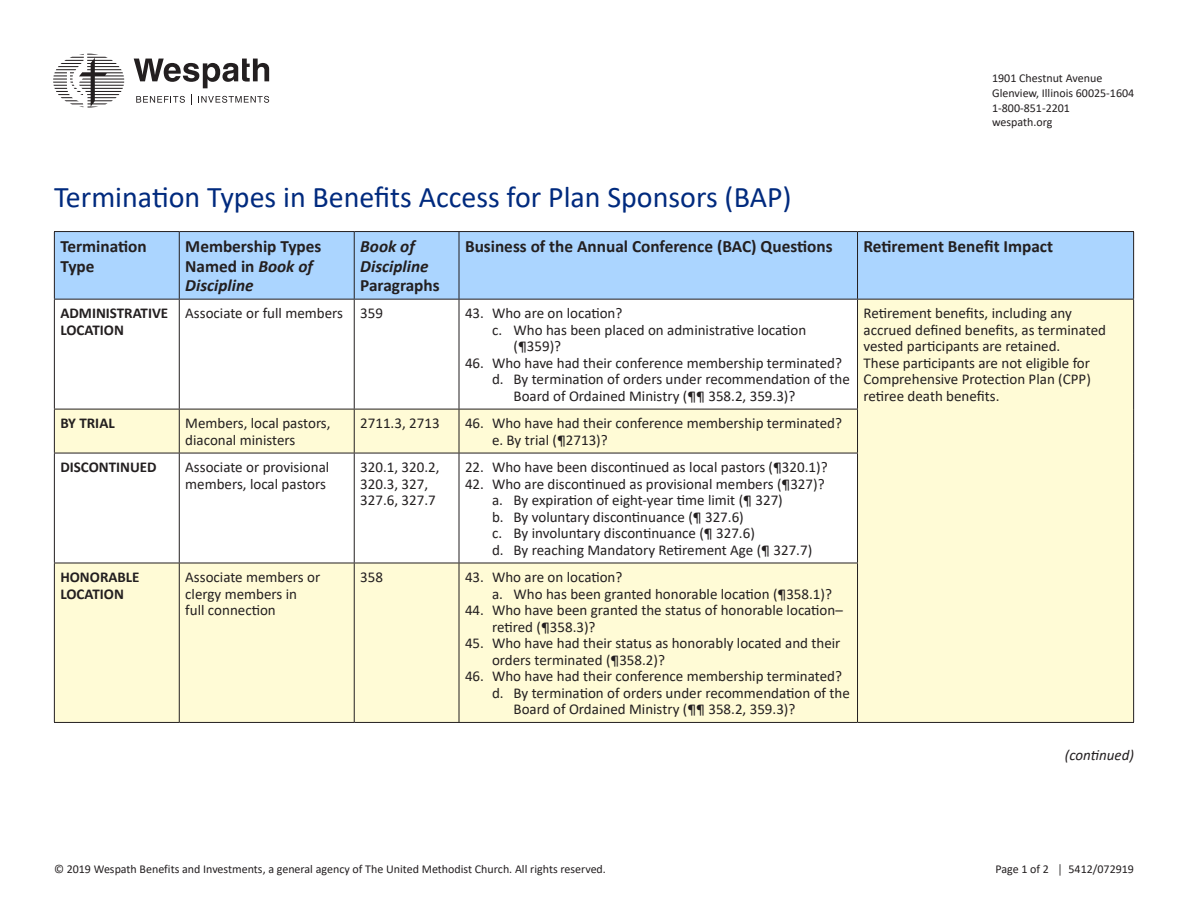
<style>
.page{position:relative;width:1188px;height:918px;background:#fff}
.page>*{position:absolute;margin:0;border:0;box-sizing:border-box;transform-origin:0 0}
.A-head{font:30px "Calibri";color:#002a7e}
.Chart_header{font:700 17.25px/19.5px "Calibri";color:#231f20}
.Chart_header-2{font:italic 700 17.25px/19.5px "Calibri";color:#231f20}
.Chart_text___numbere{font:15px/16.5px "Calibri";color:#231f20}
.Chart_text___alpha{font:15px/16.5px "Calibri";color:#231f20}
.Chart_text{font:15px/16.5px "Calibri";color:#231f20}
.Chart_text_report_na{font:700 15px/16.5px "Calibri";color:#231f20}
.t1{font:italic 15px "Calibri";color:#231f20}
.footer_FL{font:12px "Calibri";color:#231f20}
.s1{font-style:italic}
.s2{font-style:normal}
</style>
<div class="page">
<svg style="left:134px;top:59px;width:135px;height:29px"></svg>
<svg style="left:136px;top:96px;width:49px;height:7px"></svg>
<svg style="left:198px;top:96px;width:71px;height:7px"></svg>
<svg style="left:53px;top:54px;width:71px;height:54px"></svg>
<div style="left:55px;top:232px;width:1078px;height:67px;background:#abd5ff"></div>
<svg style="left:55px;top:300px;width:1078px;height:422px;fill:#fffbd6"></svg>
<hr style="left:54px;top:231px;width:125px;height:1px;background:#231f20">
<hr style="left:54px;top:232px;width:1px;height:67px;background:#231f20">
<hr style="left:179px;top:231px;width:175px;height:1px;background:#231f20">
<hr style="left:179px;top:232px;width:1px;height:67px;background:#231f20">
<hr style="left:354px;top:231px;width:105px;height:1px;background:#231f20">
<hr style="left:354px;top:232px;width:1px;height:67px;background:#231f20">
<hr style="left:459px;top:231px;width:399px;height:1px;background:#231f20">
<hr style="left:459px;top:232px;width:1px;height:67px;background:#231f20">
<hr style="left:858px;top:231px;width:276px;height:1px;background:#231f20">
<hr style="left:857px;top:232px;width:1px;height:67px;background:#231f20">
<hr style="left:1133px;top:232px;width:1px;height:67px;background:#231f20">
<hr style="left:54px;top:299px;width:125px;height:1px;background:#231f20">
<hr style="left:54px;top:300px;width:1px;height:109px;background:#231f20">
<hr style="left:179px;top:299px;width:175px;height:1px;background:#231f20">
<hr style="left:179px;top:300px;width:1px;height:109px;background:#231f20">
<hr style="left:354px;top:299px;width:105px;height:1px;background:#231f20">
<hr style="left:354px;top:300px;width:1px;height:109px;background:#231f20">
<hr style="left:459px;top:299px;width:399px;height:1px;background:#231f20">
<hr style="left:459px;top:300px;width:1px;height:109px;background:#231f20">
<hr style="left:858px;top:299px;width:276px;height:1px;background:#231f20">
<hr style="left:857px;top:300px;width:1px;height:109px;background:#231f20">
<hr style="left:1133px;top:300px;width:1px;height:109px;background:#231f20">
<hr style="left:54px;top:409px;width:125px;height:1px;background:#231f20">
<hr style="left:54px;top:409px;width:1px;height:44px;background:#231f20">
<hr style="left:179px;top:409px;width:175px;height:1px;background:#231f20">
<hr style="left:179px;top:409px;width:1px;height:44px;background:#231f20">
<hr style="left:354px;top:409px;width:105px;height:1px;background:#231f20">
<hr style="left:354px;top:409px;width:1px;height:44px;background:#231f20">
<hr style="left:459px;top:409px;width:399px;height:1px;background:#231f20">
<hr style="left:459px;top:409px;width:1px;height:44px;background:#231f20">
<hr style="left:857px;top:409px;width:1px;height:44px;background:#231f20">
<hr style="left:1133px;top:409px;width:1px;height:44px;background:#231f20">
<hr style="left:54px;top:453px;width:125px;height:1px;background:#231f20">
<hr style="left:54px;top:453px;width:1px;height:110px;background:#231f20">
<hr style="left:179px;top:453px;width:175px;height:1px;background:#231f20">
<hr style="left:179px;top:453px;width:1px;height:110px;background:#231f20">
<hr style="left:354px;top:453px;width:105px;height:1px;background:#231f20">
<hr style="left:354px;top:453px;width:1px;height:110px;background:#231f20">
<hr style="left:459px;top:453px;width:399px;height:1px;background:#231f20">
<hr style="left:459px;top:453px;width:1px;height:110px;background:#231f20">
<hr style="left:857px;top:453px;width:1px;height:110px;background:#231f20">
<hr style="left:1133px;top:453px;width:1px;height:110px;background:#231f20">
<hr style="left:54px;top:563px;width:125px;height:1px;background:#231f20">
<hr style="left:54px;top:563px;width:1px;height:159px;background:#231f20">
<hr style="left:179px;top:563px;width:175px;height:1px;background:#231f20">
<hr style="left:179px;top:563px;width:1px;height:159px;background:#231f20">
<hr style="left:354px;top:563px;width:105px;height:1px;background:#231f20">
<hr style="left:354px;top:563px;width:1px;height:159px;background:#231f20">
<hr style="left:459px;top:563px;width:399px;height:1px;background:#231f20">
<hr style="left:459px;top:563px;width:1px;height:159px;background:#231f20">
<hr style="left:857px;top:563px;width:1px;height:159px;background:#231f20">
<hr style="left:1133px;top:563px;width:1px;height:159px;background:#231f20">
<hr style="left:54px;top:722px;width:125px;height:1px;background:#231f20">
<hr style="left:179px;top:722px;width:175px;height:1px;background:#231f20">
<hr style="left:354px;top:722px;width:105px;height:1px;background:#231f20">
<hr style="left:459px;top:722px;width:399px;height:1px;background:#231f20">
<hr style="left:858px;top:722px;width:276px;height:1px;background:#231f20">
<p class="footer_FL" style="left:992px;top:70px;width:112px">1901 Chestnut Avenue</p>
<p class="footer_FL" style="left:992px;top:84px;width:144px">Glenview, Illinois 60025-1604</p>
<p class="footer_FL" style="left:992px;top:100px;width:79px">1-800-851-2201</p>
<p class="footer_FL" style="left:992px;top:113px;width:62px">wespath.org</p>
<p class="A-head" style="left:54px;top:176px;width:739px">Termination Types in Benefits Access for Plan Sponsors (BAP)</p>
<p class="Chart_header" style="left:60px;top:237px;width:88px">Termination<br>Type</p>
<p class="Chart_header" style="left:185px;top:237px;width:138px">Membership Types<br>Named in <span class="s1">Book of<br>Discipline</span></p>
<p class="Chart_header-2" style="left:360px;top:236px;width:81px">Book of<br>Discipline<br><span class="s2">Paragraphs</span></p>
<p class="Chart_header" style="left:465px;top:237px;width:369px">Business of the Annual Conference (BAC) Questions</p>
<p class="Chart_header" style="left:864px;top:237px;width:191px">Retirement Benefit Impact</p>
<p class="Chart_text_report_na" style="left:60px;top:305px;width:109px">ADMINISTRATIVE<br>LOCATION</p>
<p class="Chart_text" style="left:185px;top:305px;width:159px">Associate or full members</p>
<p class="Chart_text" style="left:360px;top:305px;width:24px">359</p>
<p class="Chart_text___numbere" style="left:465px;top:305px;width:159px">43. Who are on location?</p>
<p class="Chart_text" style="left:864px;top:305px;width:244px">Retirement benefits, including any accrued defined benefits, as terminated vested participants are retained.<br>These participants are not eligible for Comprehensive Protection Plan (CPP) retiree death benefits.</p>
<p class="Chart_text___alpha" style="left:514px;top:321px;width:294px;text-indent:-22px">c. Who has been placed on administrative location (¶359)?</p>
<p class="Chart_text___numbere" style="left:465px;top:354px;width:379px">46. Who have had their conference membership terminated?</p>
<p class="Chart_text___alpha" style="left:514px;top:371px;width:338px;text-indent:-22px">d. By termination of orders under recommendation of the<br>Board of Ordained Ministry (¶¶ 358.2, 359.3)?</p>
<p class="Chart_text_report_na" style="left:60px;top:415px;width:56px">BY TRIAL</p>
<p class="Chart_text" style="left:185px;top:415px;width:147px">Members, local pastors, diaconal ministers</p>
<p class="Chart_text" style="left:360px;top:415px;width:81px">2711.3, 2713</p>
<p class="Chart_text___numbere" style="left:492px;top:415px;width:352px;text-indent:-27px">46. Who have had their conference membership terminated? e. By trial (¶2713)?</p>
<p class="Chart_text_report_na" style="left:60px;top:459px;width:98px">DISCONTINUED</p>
<p class="Chart_text" style="left:185px;top:459px;width:146px">Associate or provisional members, local pastors</p>
<p class="Chart_text" style="left:360px;top:459px;width:81px">320.1, 320.2,<br>320.3, 327,<br>327.6, 327.7</p>
<p class="Chart_text___numbere" style="left:465px;top:459px;width:364px">22. Who have been discontinued as local pastors (¶320.1)?</p>
<p class="Chart_text___numbere" style="left:465px;top:475px;width:361px">42. Who are discontinued as provisional members (¶327)?</p>
<p class="Chart_text___alpha" style="left:492px;top:492px;width:292px">a. By expiration of eight-year time limit (¶ 327)</p>
<p class="Chart_text___alpha" style="left:492px;top:508px;width:253px">b. By voluntary discontinuance (¶ 327.6)</p>
<p class="Chart_text___alpha" style="left:492px;top:525px;width:264px">c. By involuntary discontinuance (¶ 327.6)</p>
<p class="Chart_text___alpha" style="left:492px;top:541px;width:322px">d. By reaching Mandatory Retirement Age (¶ 327.7)</p>
<p class="Chart_text_report_na" style="left:60px;top:569px;width:81px">HONORABLE<br>LOCATION</p>
<p class="Chart_text" style="left:185px;top:569px;width:137px">Associate members or clergy members in<br>full connection</p>
<p class="Chart_text" style="left:360px;top:569px;width:24px">358</p>
<p class="Chart_text___numbere" style="left:465px;top:569px;width:159px">43. Who are on location?</p>
<p class="Chart_text___alpha" style="left:492px;top:585px;width:342px">a. Who has been granted honorable location (¶358.1)?</p>
<p class="Chart_text___numbere" style="left:492px;top:602px;width:352px;text-indent:-27px">44. Who have been granted the status of honorable location– retired (¶358.3)?</p>
<p class="Chart_text___numbere" style="left:492px;top:635px;width:350px;text-indent:-27px">45. Who have had their status as honorably located and their orders terminated (¶358.2)?</p>
<p class="Chart_text___numbere" style="left:465px;top:668px;width:379px">46. Who have had their conference membership terminated?</p>
<p class="Chart_text___alpha" style="left:514px;top:684px;width:338px;text-indent:-22px">d. By termination of orders under recommendation of the<br>Board of Ordained Ministry (¶¶ 358.2, 359.3)?</p>
<p class="t1" style="left:1065px;top:744px;width:71px">(continued)</p>
<p class="footer_FL" style="left:54px;top:861px;width:553px">© 2019 Wespath Benefits and Investments, a general agency of The United Methodist Church. All rights reserved.</p>
<p class="footer_FL" style="left:995px;top:861px;width:140px">Page 1 of 2 │ 5412/072919</p>
</div>
